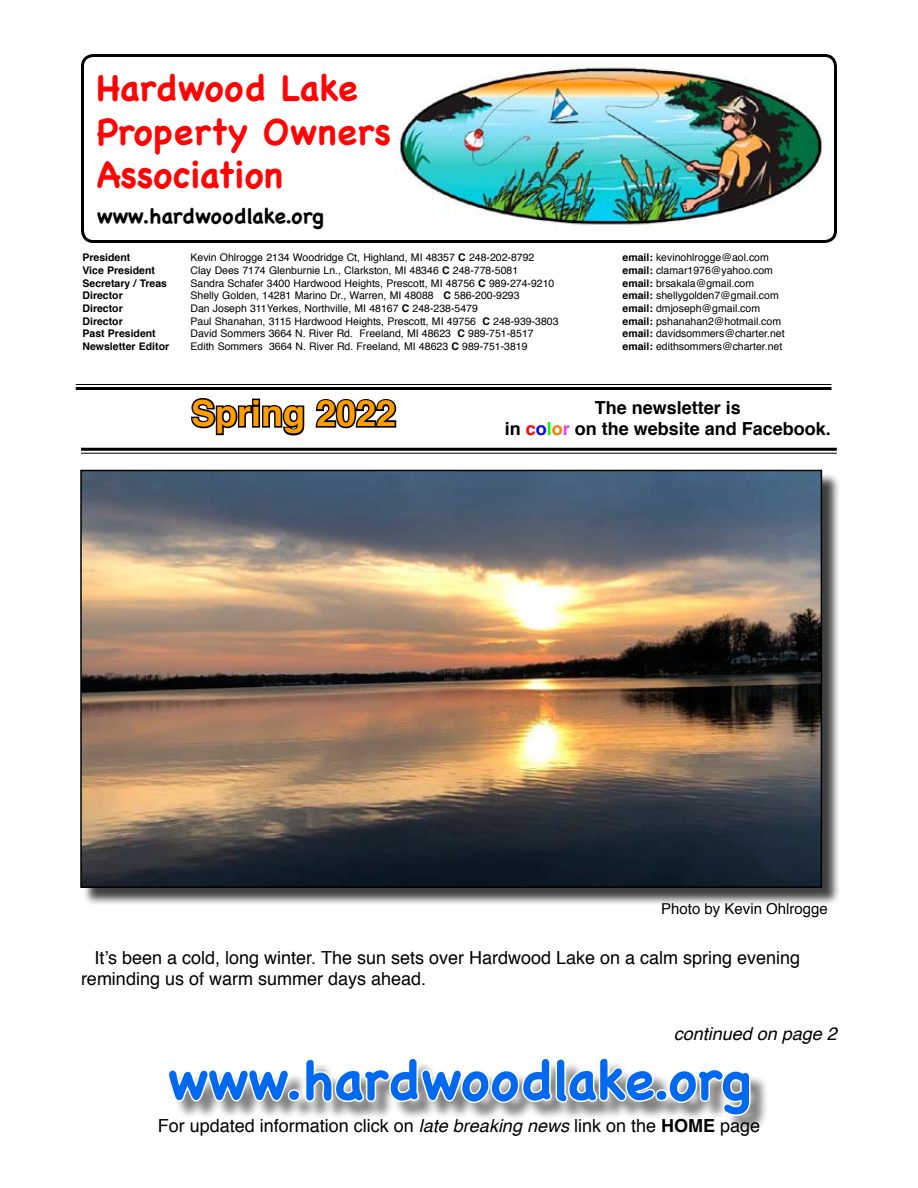
<style>
.page{position:relative;width:918px;height:1188px;background:#fff}
.page>*{position:absolute;margin:0;border:0;box-sizing:border-box;transform-origin:0 0}
.t1{font:700 54px "Chalkboard";color:#0069f0}
.t2{font:700 36px/43.2px "Chalkboard";color:#ff0405}
.t3{font:700 36px "Helvetica";color:#ff9e00}
.t4{font:700 21px "Chalkboard";color:#000}
.t5{font:18px/21.6px "Helvetica";color:#000}
.t6{font:700 18px/21.6px "Helvetica";color:#000;text-align:center}
.t7{font:italic 18px "Helvetica";color:#000}
.t8{font:15px "Helvetica";color:#000}
.t9{font:10.5px "Helvetica";color:#000}
.t10{font:700 10.5px "Helvetica";color:#000}
.s1{font-weight:700}
.s2{color:#f00}
.s3{color:#0001ff}
.s4{color:#00fc00}
.s5{color:#f77c00}
.s6{color:#ed3fed}
.s7{font-style:italic}
</style>
<div class="page">
<svg style="left:191px;top:398px;width:114px;height:38px"></svg>
<svg style="left:315px;top:399px;width:82px;height:30px"></svg>
<hr style="left:81px;top:448px;width:756px;height:3px;background:#000">
<hr style="left:81px;top:453px;width:756px;height:1px;background:#000">
<hr style="left:76px;top:384px;width:756px;height:1px;background:#000">
<hr style="left:76px;top:387px;width:756px;height:3px;background:#000">
<div style="left:81px;top:54px;width:756px;height:189px;border:3px solid #000;border-radius:11px"></div>
<svg style="left:173px;top:1064px;width:580px;height:54px"></svg>
<img style="left:395px;top:67px;width:428px;height:164px">
<div style="left:82px;top:472px;width:765px;height:441px;background:#000;opacity:.75"></div>
<img style="left:83px;top:473px;width:736px;height:412px">
<div style="left:80px;top:470px;width:742px;height:418px;border:2px solid #000102"></div>
<p class="t2" style="left:97px;top:66px;width:296px">Hardwood Lake<br>Property Owners<br>Association</p>
<p class="t4" style="left:97px;top:203px;width:228px">www.hardwoodlake.org</p>
<p class="t10" style="left:82px;top:249px;width:49px">President</p>
<p class="t9" style="left:191px;top:250px;width:345px">Kevin Ohlrogge 2134 Woodridge Ct, Highland, MI 48357 <span class="s1">C</span> 248-202-8792</p>
<p class="t9" style="left:623px;top:250px;width:148px"><span class="s1">email:</span> kevinohlrogge@aol.com</p>
<p class="t10" style="left:82px;top:262px;width:74px">Vice President</p>
<p class="t9" style="left:191px;top:262px;width:329px">Clay Dees 7174 Glenburnie Ln., Clarkston, MI 48346 <span class="s1">C</span> 248-778-5081</p>
<p class="t9" style="left:623px;top:262px;width:152px"><span class="s1">email:</span> clamar1976@yahoo.com</p>
<p class="t10" style="left:83px;top:275px;width:86px">Secretary / Treas</p>
<p class="t9" style="left:191px;top:275px;width:365px">Sandra Schafer 3400 Hardwood Heights, Prescott, MI 48756 <span class="s1">C</span> 989-274-9210</p>
<p class="t9" style="left:623px;top:275px;width:133px"><span class="s1">email:</span> brsakala@gmail.com</p>
<p class="t10" style="left:83px;top:287px;width:42px">Director</p>
<p class="t9" style="left:191px;top:288px;width:331px">Shelly Golden, 14281 Marino Dr., Warren, MI 48088 <span class="s1">C</span> 586-200-9293</p>
<p class="t9" style="left:623px;top:288px;width:158px"><span class="s1">email:</span> shellygolden7@gmail.com</p>
<p class="t10" style="left:83px;top:300px;width:42px">Director</p>
<p class="t9" style="left:191px;top:300px;width:289px">Dan Joseph 311Yerkes, Northville, MI 48167 <span class="s1">C</span> 248-238-5479</p>
<p class="t9" style="left:623px;top:300px;width:139px"><span class="s1">email:</span> dmjoseph@gmail.com</p>
<p class="t10" style="left:83px;top:312px;width:42px">Director</p>
<p class="t9" style="left:191px;top:313px;width:370px">Paul Shanahan, 3115 Hardwood Heights, Prescott, MI 49756 <span class="s1">C</span> 248-939-3803</p>
<p class="t9" style="left:623px;top:313px;width:160px"><span class="s1">email:</span> pshanahan2@hotmail.com</p>
<p class="t10" style="left:83px;top:325px;width:75px">Past President</p>
<p class="t9" style="left:191px;top:326px;width:345px">David Sommers 3664 N. River Rd. Freeland, MI 48623 <span class="s1">C</span> 989-751-8517</p>
<p class="t9" style="left:623px;top:326px;width:164px"><span class="s1">email:</span> davidsommers@charter.net</p>
<p class="t10" style="left:83px;top:338px;width:88px">Newsletter Editor</p>
<p class="t9" style="left:191px;top:338px;width:339px">Edith Sommers 3664 N. River Rd. Freeland, MI 48623 <span class="s1">C</span> 989-751-3819</p>
<p class="t9" style="left:623px;top:338px;width:161px"><span class="s1">email:</span> edithsommers@charter.net</p>
<p class="t3" style="left:191px;top:384px;width:207px">Spring 2022</p>
<p class="t6" style="left:505px;top:397px;width:328px">The newsletter is<br>in <span class="s2">c</span><span class="s3">o</span><span class="s4">l</span><span class="s5">o</span><span class="s6">r</span> on the website and Facebook.</p>
<p class="t8" style="left:661px;top:897px;width:168px">Photo by Kevin Ohlrogge</p>
<p class="t5" style="left:81px;top:947px;width:721px;text-indent:14px">It’s been a cold, long winter. The sun sets over Hardwood Lake on a calm spring evening reminding us of warm summer days ahead.</p>
<p class="t7" style="left:674px;top:1019px;width:165px">continued on page 2</p>
<p class="t1" style="left:167px;top:1048px;width:585px">www.hardwoodlake.org</p>
<p class="t5" style="left:158px;top:1115px;width:604px">For updated information click on <span class="s7">late breaking news</span> link on the <span class="s1">HOME</span> page</p>
</div>
